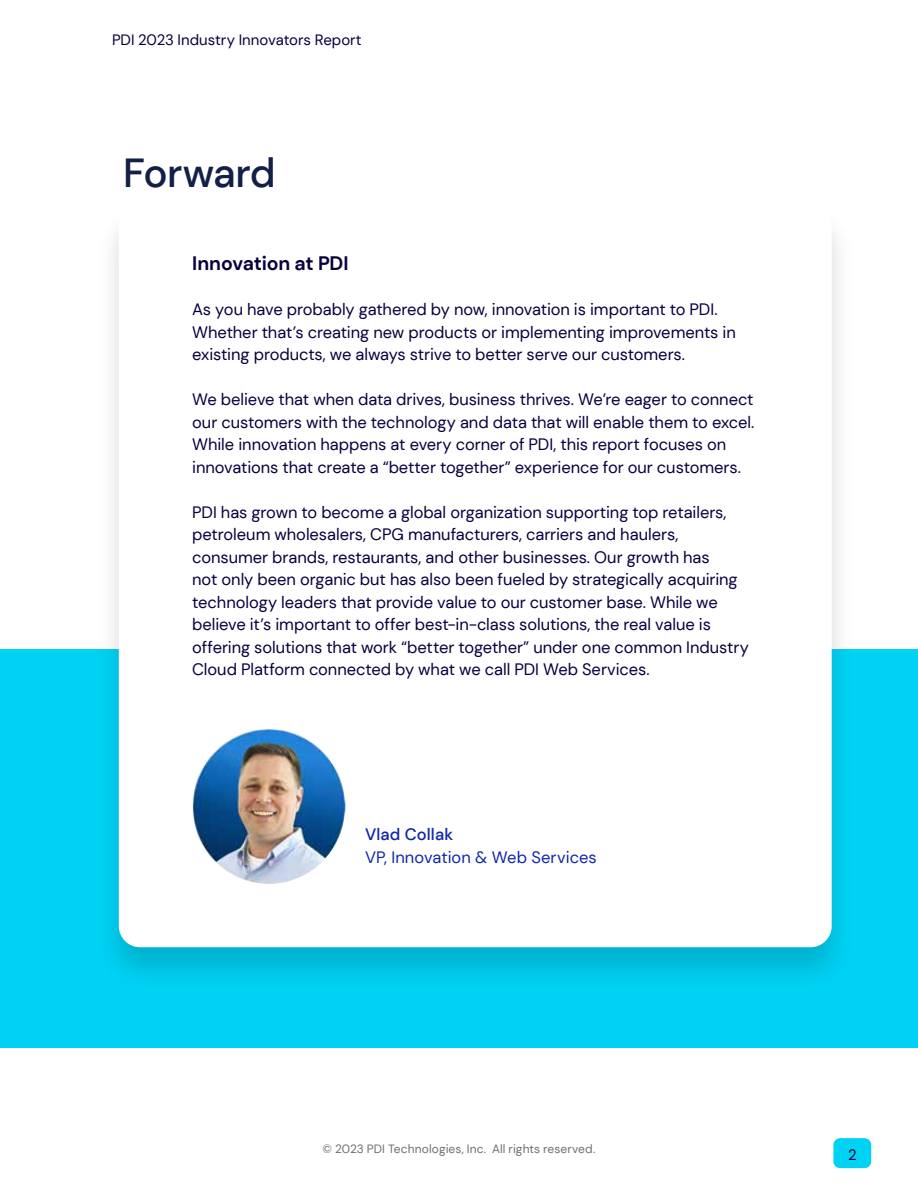
<style>
.page{position:relative;width:918px;height:1188px;background:#fff}
.page>*{position:absolute;margin:0;border:0;box-sizing:border-box;transform-origin:0 0}
.t1{font:500 40.5px "DM Sans";letter-spacing:-.02em;color:#122048}
.t2{font:700 19.5px "DM Sans";letter-spacing:-.01em;color:#07003d}
.t3{font:16.5px/22.5px "DM Sans";letter-spacing:-.005em;color:#07003d}
.t4{font:16.5px "DM Sans";letter-spacing:.005em;color:#1226aa}
.t5{font:500 16.5px "DM Sans";letter-spacing:.01em;color:#1226aa}
.t6{font:15px "DM Sans";color:#07003d}
.t7{font:12px "DM Sans";letter-spacing:.005em;color:#706f6f}
</style>
<div class="page">
<div style="left:0;top:650px;width:918px;height:398px;background:#00d2f4"></div>
<div style="left:95px;top:201px;width:761px;height:792px;background:#000;opacity:.15"></div>
<div style="left:119px;top:204px;width:713px;height:743px;background:#fff;border-radius:21px"></div>
<img style="left:192px;top:729px;width:153px;height:155px">
<div style="left:833px;top:1138px;width:38px;height:30px;background:#00d2f4;border-radius:7px"></div>
<p class="t6" style="left:112px;top:30px;width:251px">PDI 2023 Industry Innovators Report</p>
<h1 class="t1" style="left:123px;top:148px;width:154px">Forward</h1>
<p class="t2" style="left:192px;top:251px;width:158px">Innovation at PDI</p>
<p class="t3" style="left:192px;top:298px;width:545px">As you have probably gathered by now, innovation is important to PDI.<br>Whether that’s creating new products or implementing improvements in existing products, we always strive to better serve our customers.</p>
<p class="t3" style="left:192px;top:388px;width:564px">We believe that when data drives, business thrives. We’re eager to connect our customers with the technology and data that will enable them to excel.<br>While innovation happens at every corner of PDI, this report focuses on innovations that create a “better together” experience for our customers.</p>
<p class="t3" style="left:192px;top:500px;width:558px">PDI has grown to become a global organization supporting top retailers, petroleum wholesalers, CPG manufacturers, carriers and haulers, consumer brands, restaurants, and other businesses. Our growth has<br>not only been organic but has also been fueled by strategically acquiring technology leaders that provide value to our customer base. While we believe it’s important to offer best-in-class solutions, the real value is offering solutions that work “better together” under one common Industry Cloud Platform connected by what we call PDI Web Services.</p>
<p class="t5" style="left:365px;top:824px;width:90px">Vlad Collak</p>
<p class="t4" style="left:365px;top:847px;width:233px">VP, Innovation &amp; Web Services</p>
<p class="t7" style="left:323px;top:1142px;width:274px">© 2023 PDI Technologies, Inc. All rights reserved.</p>
<p class="t6" style="left:848px;top:1145px;width:10px">2</p>
</div>
